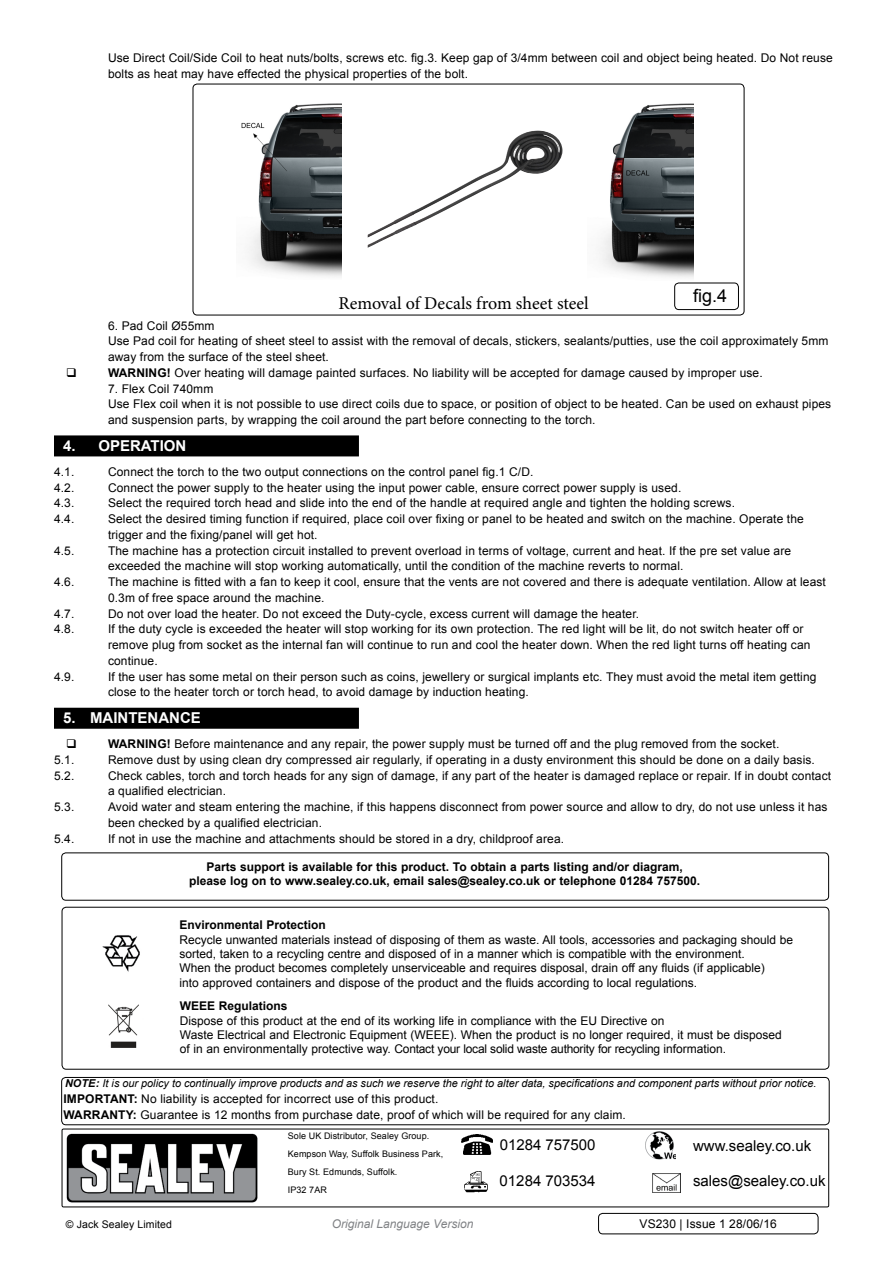
<style>
.page{position:relative;width:893px;height:1263px;background:#fff}
.page>*{position:absolute;margin:0;border:0;box-sizing:border-box;transform-origin:0 0}
.t1{font:18px "Minion Pro";color:#000}
.t2{font:18px "Arial";color:#000}
.t3{font:15px "Arial";color:#000}
.t4{font:700 15px "Arial";color:#fff}
.t5{font:12px/15.8px "Arial";letter-spacing:.01em;color:#000}
.t6{font:700 12px/14.4px "Arial";color:#000;text-align:center}
.t7{font:italic 12px "Arial";color:#808285}
.t8{font:italic 10.8px "Arial";color:#000}
.t9{font:10.5px "Arial";letter-spacing:.01em;color:#000}
.t10{font:9px/18px "Arial";letter-spacing:.01em;color:#000}
.s1{font-weight:700}
</style>
<div class="page">
<div style="left:61px;top:1077px;width:769px;height:48px;border:1px solid #000;border-radius:4px"></div>
<div style="left:62px;top:1129px;width:767px;height:78px;border:1px solid #000;border-radius:2px"></div>
<img style="left:64px;top:1130px;width:196px;height:76px">
<img style="left:646px;top:1131px;width:30px;height:29px">
<img style="left:464px;top:1171px;width:24px;height:21px">
<img style="left:461px;top:1135px;width:31px;height:20px">
<img style="left:652px;top:1173px;width:28px;height:19px">
<div style="left:598px;top:1213px;width:220px;height:21px;border:1px solid #000;border-radius:4px"></div>
<img style="left:102px;top:935px;width:38px;height:37px">
<img style="left:108px;top:1004px;width:31px;height:44px">
<div style="left:62px;top:907px;width:767px;height:162px;border:1px solid #000;border-radius:4px"></div>
<div style="left:61px;top:852px;width:768px;height:48px;border:1px solid #000;border-radius:4px"></div>
<div style="left:54px;top:435px;width:305px;height:21px;background:#000"></div>
<div style="left:54px;top:708px;width:305px;height:21px;background:#000"></div>
<div style="left:674px;top:283px;width:65px;height:27px;border:1px solid #000;border-radius:4px"></div>
<div style="left:193px;top:84px;width:551px;height:231px;border:1px solid #000;border-radius:4px"></div>
<img style="left:241px;top:103px;width:101px;height:174px">
<img style="left:599px;top:103px;width:94px;height:175px">
<img style="left:368px;top:130px;width:194px;height:118px">
<p class="t5" style="left:108px;top:50px;width:726px">Use Direct Coil/Side Coil to heat nuts/bolts, screws etc. fig.3. Keep gap of 3/4mm between coil and object being heated. Do Not reuse bolts as heat may have effected the physical properties of the bolt.</p>
<h1 class="t1" style="left:338px;top:291px;width:252px">Removal of Decals from sheet steel</h1>
<h1 class="t2" style="left:693px;top:284px;width:36px">fig.4</h1>
<p class="t5" style="left:108px;top:318px;width:722px">6. Pad Coil Ø55mm<br>Use Pad coil for heating of sheet steel to assist with the removal of decals, stickers, sealants/putties, use the coil approximately 5mm away from the surface of the steel sheet.</p>
<p class="t6" style="left:108px;top:366px;width:20px">WARNIN</p>
<p class="t5" style="left:157px;top:365px;width:607px"><span class="s1">G!</span> Over heating will damage painted surfaces. No liability will be accepted for damage caused by improper use.</p>
<p class="t5" style="left:108px;top:381px;width:107px">7. Flex Coil 740mm</p>
<p class="t5" style="left:54px;top:396px;width:32px">U</p>
<p class="t5" style="left:108px;top:396px;width:725px;text-indent:9px">se Flex coil when it is not possible to use direct coils due to space, or position of object to be heated. Can be used on exhaust pipes and suspension parts, by wrapping the coil around the part before connecting to the torch.</p>
<p class="t4" style="left:63px;top:436px;width:125px">4. operation</p>
<p class="t5" style="left:54px;top:464px;width:22px">4.1.</p>
<p class="t5" style="left:108px;top:464px;width:427px">Connect the torch to the two output connections on the control panel fig.1 C/D.</p>
<p class="t5" style="left:54px;top:480px;width:40px">4.2. C</p>
<p class="t5" style="left:117px;top:480px;width:566px">onnect the power supply to the heater using the input power cable, ensure correct power supply is used.</p>
<p class="t5" style="left:54px;top:495px;width:40px">4.3. S</p>
<p class="t5" style="left:116px;top:495px;width:620px">elect the required torch head and slide into the end of the handle at required angle and tighten the holding screws.</p>
<p class="t5" style="left:54px;top:511px;width:22px">4.4.</p>
<p class="t5" style="left:108px;top:511px;width:697px">Select the desired timing function if required, place coil over fixing or panel to be heated and switch on the machine. Operate the trigger and the fixing/panel will get hot.</p>
<p class="t5" style="left:54px;top:543px;width:40px">4.5. T</p>
<p class="t5" style="left:108px;top:543px;width:685px;text-indent:7px">he machine has a protection circuit installed to prevent overload in terms of voltage, current and heat. If the pre set value are exceeded the machine will stop working automatically, until the condition of the machine reverts to normal.</p>
<p class="t5" style="left:54px;top:574px;width:22px">4.6.</p>
<p class="t5" style="left:108px;top:574px;width:719px">The machine is fitted with a fan to keep it cool, ensure that the vents are not covered and there is adequate ventilation. Allow at least<br>0.3m of free space around the machine.</p>
<p class="t5" style="left:54px;top:606px;width:40px">4.7. D</p>
<p class="t5" style="left:117px;top:606px;width:524px">o not over load the heater. Do not exceed the Duty-cycle, excess current will damage the heater.</p>
<p class="t5" style="left:54px;top:621px;width:38px">4.8. I</p>
<p class="t5" style="left:108px;top:621px;width:704px">f the duty cycle is exceeded the heater will stop working for its own protection. The red light will be lit, do not switch heater off or remove plug from socket as the internal fan will continue to run and cool the heater down. When the red light turns off heating can continue.</p>
<p class="t5" style="left:54px;top:669px;width:38px">4.9. I</p>
<p class="t5" style="left:108px;top:669px;width:710px">f the user has some metal on their person such as coins, jewellery or surgical implants etc. They must avoid the metal item getting close to the heater torch or torch head, to avoid damage by induction heating.</p>
<p class="t4" style="left:63px;top:708px;width:139px">5. maintenance</p>
<p class="t6" style="left:108px;top:737px;width:20px">WARNIN</p>
<p class="t5" style="left:157px;top:736px;width:623px"><span class="s1">G!</span> Before maintenance and any repair, the power supply must be turned off and the plug removed from the socket.</p>
<p class="t5" style="left:54px;top:752px;width:40px">5.1. R</p>
<p class="t5" style="left:117px;top:752px;width:700px">emove dust by using clean dry compressed air regularly, if operating in a dusty environment this should be done on a daily basis.</p>
<p class="t5" style="left:54px;top:768px;width:40px">5.2. C</p>
<p class="t5" style="left:108px;top:768px;width:725px;text-indent:9px">heck cables, torch and torch heads for any sign of damage, if any part of the heater is damaged replace or repair. If in doubt contact a qualified electrician.</p>
<p class="t5" style="left:54px;top:799px;width:22px">5.3.</p>
<p class="t5" style="left:108px;top:799px;width:721px">Avoid water and steam entering the machine, if this happens disconnect from power source and allow to dry, do not use unless it has been checked by a qualified electrician.</p>
<p class="t5" style="left:54px;top:831px;width:38px">5.4. I</p>
<p class="t5" style="left:111px;top:831px;width:454px">f not in use the machine and attachments should be stored in a dry, childproof area.</p>
<p class="t6" style="left:189px;top:860px;width:513px">Parts support is available for this product. To obtain a parts listing and/or diagram, please log on to www.sealey.co.uk, email sales@sealey.co.uk or telephone 01284 757500.</p>
<p class="t6" style="left:179px;top:918px;width:148px">Environmental Protection</p>
<p class="t5" style="left:179px;top:932px;width:615px;line-height:14.4px">Recycle unwanted materials instead of disposing of them as waste. All tools, accessories and packaging should be sorted, taken to a recycling centre and disposed of in a manner which is compatible with the environment.<br>When the product becomes completely unserviceable and requires disposal, drain off any fluids (if applicable)<br>into approved containers and dispose of the product and the fluids according to local regulations.</p>
<p class="t6" style="left:180px;top:999px;width:20px">WEEE</p>
<p class="t6" style="left:219px;top:999px;width:70px">Regulations</p>
<p class="t5" style="left:180px;top:1013px;width:603px;line-height:14.4px">Dispose of this product at the end of its working life in compliance with the EU Directive on<br>Waste Electrical and Electronic Equipment (WEEE). When the product is no longer required, it must be disposed of in an environmentally protective way. Contact your local solid waste authority for recycling information.</p>
<p class="t8" style="left:65px;top:1076px;width:753px"><span class="s1">NOTE:</span> It is our policy to continually improve products and as such we reserve the right to alter data, specifications and component parts without prior notice.</p>
<p class="t6" style="left:64px;top:1092px;width:23px">IMPORTANT</p>
<p class="t5" style="left:134px;top:1091px;width:306px"><span class="s1">:</span> No liability is accepted for incorrect use of this product.</p>
<p class="t6" style="left:64px;top:1108px;width:21px">WARRANTY</p>
<p class="t5" style="left:133px;top:1107px;width:494px"><span class="s1">:</span> Guarantee is 12 months from purchase date, proof of which will be required for any claim.</p>
<p class="t10" style="left:288px;top:1127px;width:157px">Sole U K Distributor, Sealey Group. kempson Way, Suffolk Business Park,<br>Bury St. Edmunds, Suffolk.<br>I P32 7AR</p>
<p class="t3" style="left:693px;top:1135px;width:120px">www.sealey.co.uk</p>
<p class="t3" style="left:500px;top:1135px;width:97px">01284 757500</p>
<p class="t3" style="left:500px;top:1171px;width:97px">01284 703534</p>
<p class="t3" style="left:693px;top:1171px;width:134px">sales@sealey.co.uk</p>
<p class="t9" style="left:66px;top:1217px;width:108px">© Jack Sealey Limited</p>
<p class="t7" style="left:332px;top:1216px;width:143px">Original Language Version</p>
<p class="t5" style="left:639px;top:1216px;width:139px">VS230 | Issue 1 28/06/16</p>
</div>
